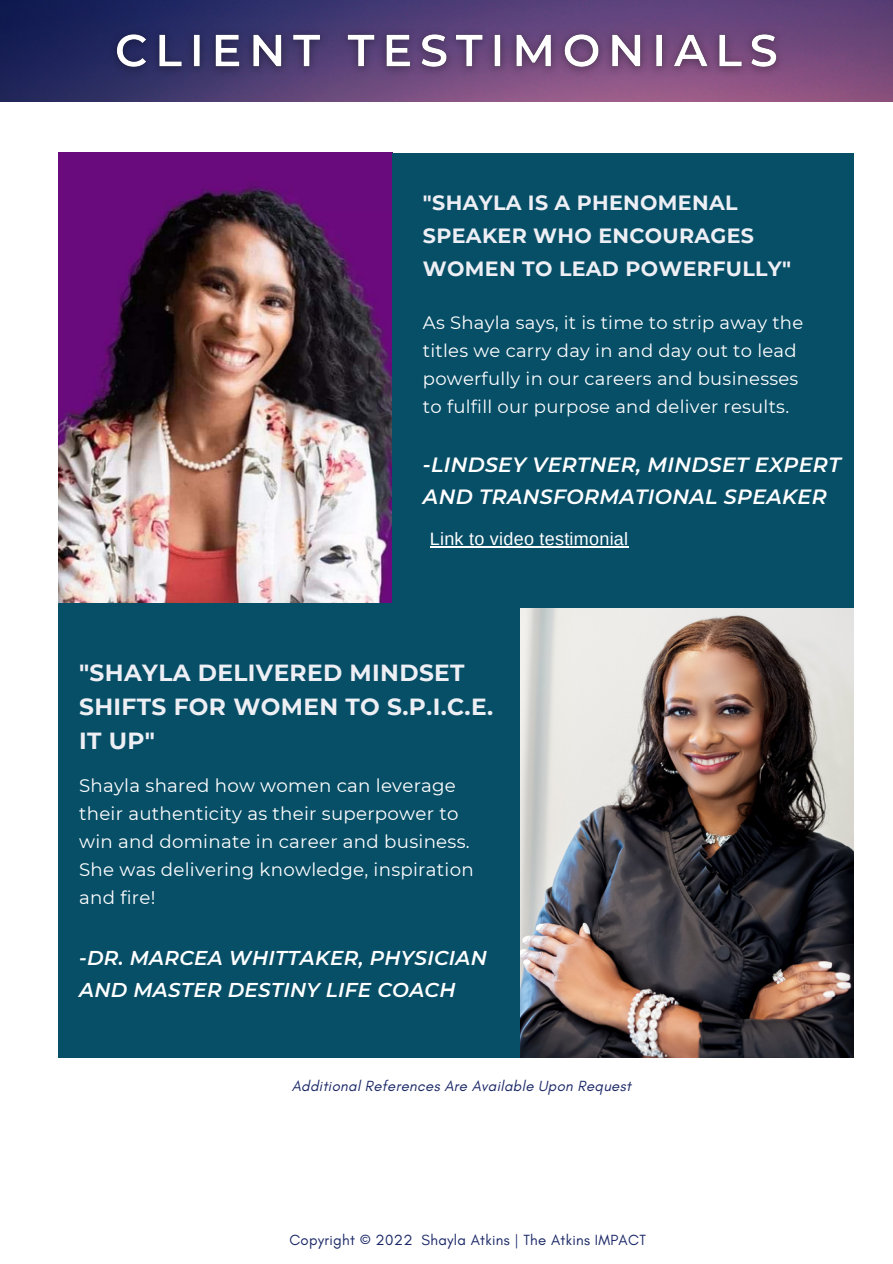
<style>
.page{position:relative;width:893px;height:1264px;background:#fff}
.page>*{position:absolute;margin:0;border:0;box-sizing:border-box;transform-origin:0 0}
.t1{font:700 23.25px/33.8px "Montserrat";letter-spacing:.015em;color:#edeff4}
.t2{font:700 20.55px/32.5px "Montserrat";letter-spacing:.015em;color:#edeff4}
.t3{font:italic 600 20.55px/32.5px "Montserrat";letter-spacing:.015em;color:#fff}
.t4{font:italic 600 19.95px/31.5px "Montserrat";letter-spacing:.015em;color:#fff}
.t5{font:18.15px/28px "Montserrat";letter-spacing:.015em;color:#fff}
.t6{font:18px/28px "Montserrat";letter-spacing:.015em;color:#fff}
.t7{font:18px "Arimo";letter-spacing:.015em;color:#fff}
.t8{font:italic 15px "Glacial Indifference";letter-spacing:.02em;color:#1a2766}
.t9{font:15px "Glacial Indifference";letter-spacing:.02em;color:#1a2766}
</style>
<div class="page">
<img style="left:59px;top:153px;width:333px;height:450px">
<img style="left:519px;top:607px;width:334px;height:450px">
<div style="left:392px;top:153px;width:461px;height:454px;background:#074e67"></div>
<div style="left:59px;top:603px;width:460px;height:454px;background:#074e67"></div>
<img style="left:0;top:0;width:892px;height:102px">
<hr style="left:430px;top:546px;width:198px;height:1px;background:#fff">
<img style="left:102px;top:11px;width:697px;height:84px">
<p class="t2" style="left:423px;top:187px;width:369px">"SHAYLA IS A PHENOMENAL<br>SPEAKER WHO ENCOURAGES<br>WOMEN TO LEAD POWERFULLY"</p>
<p class="t6" style="left:423px;top:308px;width:382px">As Shayla says, it is time to strip away the titles we carry day in and day out to lead powerfully in our careers and businesses to fulfill our purpose and deliver results.</p>
<p class="t3" style="left:423px;top:448px;width:419px">-LINDSEY VERTNER, MINDSET EXPERT<br>AND TRANSFORMATIONAL SPEAKER</p>
<p class="t7" style="left:430px;top:528px;width:200px">Link to video testimonial</p>
<p class="t1" style="left:79px;top:656px;width:415px">"SHAYLA DELIVERED MINDSET<br>SHIFTS FOR WOMEN TO S.P.I.C.E.<br>IT UP"</p>
<p class="t5" style="left:79px;top:771px;width:396px">Shayla shared how women can leverage their authenticity as their superpower to win and dominate in career and business.<br>She was delivering knowledge, inspiration and fire!</p>
<p class="t4" style="left:79px;top:942px;width:409px">-DR. MARCEA WHITTAKER, PHYSICIAN<br>AND MASTER DESTINY LIFE COACH</p>
<p class="t8" style="left:292px;top:1076px;width:341px">Additional References Are Available Upon Request</p>
<p class="t9" style="left:289px;top:1230px;width:358px">Copyright © 2022 Shayla Atkins | The Atkins IMPACT</p>
</div>
